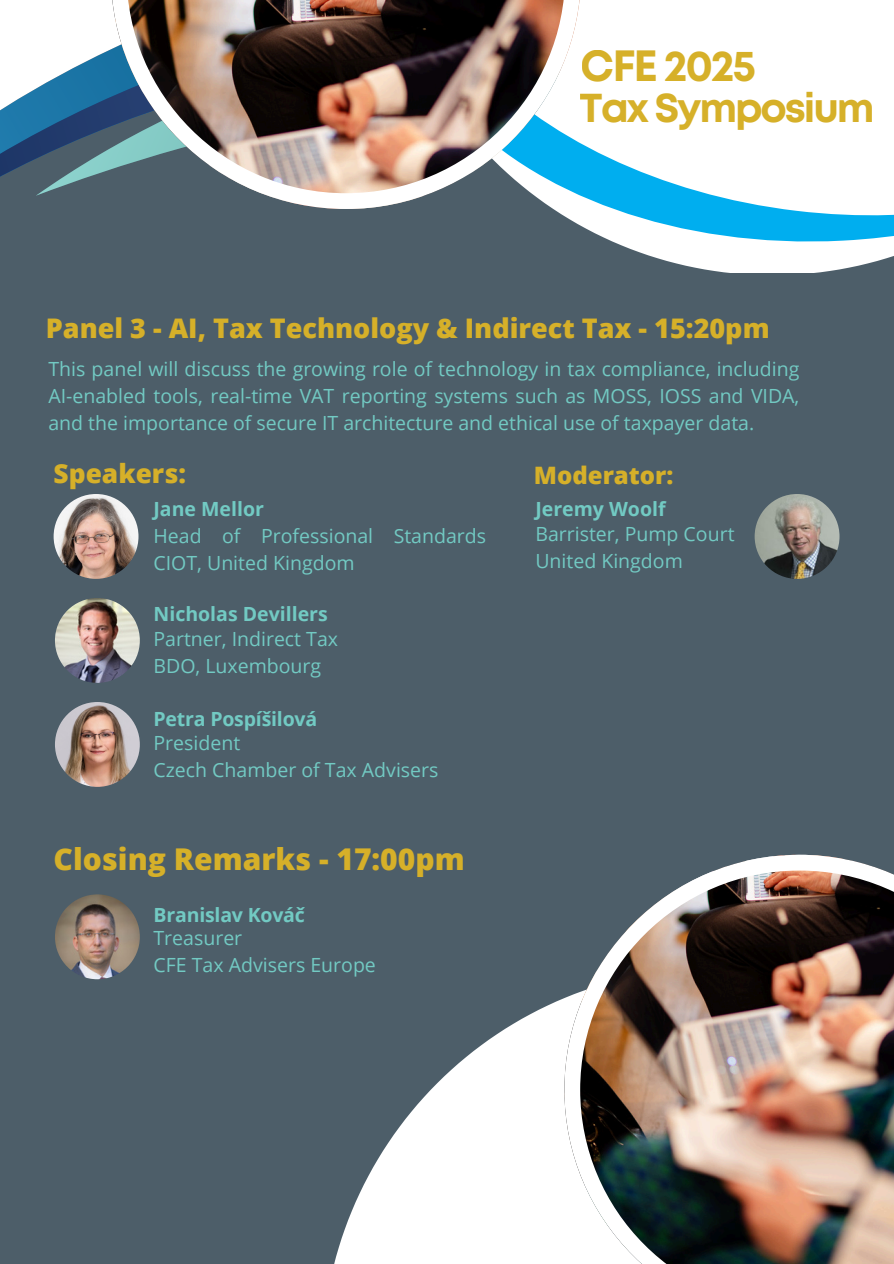
<style>
.page{position:relative;width:894px;height:1264px;background:#fff}
.page>*{position:absolute;margin:0;border:0;box-sizing:border-box;transform-origin:0 0}
.t1{font:700 43.65px "Mont";letter-spacing:-.05em;color:#d6b029}
.t2{font:700 40.35px "Mont";letter-spacing:-.05em;color:#d6b029}
.t3{font:800 30px "Open Sans";color:#d6b029}
.t4{font:800 27px "Open Sans";color:#d6b029}
.t5{font:800 26.25px "Open Sans";color:#d6b029}
.t6{font:800 24px "Open Sans";color:#d6b029}
.t7{font:19.5px/27px "Open Sans";color:#72cac3}
.t8{font:700 19.5px "Open Sans";color:#72cac3}
</style>
<div class="page">
<div style="left:0;top:0;width:893px;height:1263px;background:#4d5e69"></div>
<svg style="left:0;top:0;width:111px;height:196px"></svg>
<svg style="left:553px;top:0;width:340px;height:273px;background:#d3ebf4"></svg>
<img style="left:111px;top:0;width:469px;height:209px">
<img style="left:54px;top:494px;width:84px;height:85px">
<img style="left:55px;top:598px;width:85px;height:85px">
<img style="left:55px;top:702px;width:85px;height:84px">
<img style="left:754px;top:494px;width:85px;height:85px">
<svg style="left:334px;top:998px;width:230px;height:265px;fill:#fff"></svg>
<img style="left:564px;top:854px;width:329px;height:409px">
<img style="left:55px;top:894px;width:85px;height:85px">
<h1 class="t1" style="left:580px;top:50px;width:177px">CFE 2025</h1>
<h2 class="t2" style="left:579px;top:92px;width:296px">Tax Symposium</h2>
<h3 class="t4" style="left:46px;top:309px;width:725px">Panel 3 - AI, Tax Technology &amp; Indirect Tax - 15:20pm</h3>
<p class="t7" style="left:48px;top:355px;width:752px;text-align:justify">This panel will discuss the growing role of technology in tax compliance, including AI-enabled tools, real-time VAT reporting systems such as MOSS, IOSS and VIDA, and the importance of secure IT architecture and ethical use of taxpayer data.</p>
<h3 class="t5" style="left:54px;top:455px;width:134px">Speakers:</h3>
<p class="t8" style="left:153px;top:495px;width:112px">Jane Mellor</p>
<p class="t7" style="left:153px;top:522px;width:334px">Head of Professional Standards<br>CIOT, United Kingdom</p>
<p class="t8" style="left:153px;top:600px;width:176px">Nicholas Devillers</p>
<p class="t7" style="left:153px;top:625px;width:186px">Partner, Indirect Tax<br>BDO, Luxembourg</p>
<p class="t8" style="left:153px;top:705px;width:165px">Petra Pospíšilová</p>
<p class="t7" style="left:153px;top:728px;width:286px">President<br>Czech Chamber of Tax Advisers</p>
<h3 class="t3" style="left:54px;top:838px;width:412px">Closing Remarks - 17:00pm</h3>
<p class="t8" style="left:153px;top:900px;width:153px">Branislav Kováč</p>
<p class="t7" style="left:153px;top:924px;width:224px">Treasurer<br>CFE Tax Advisers Europe</p>
<p class="t6" style="left:533px;top:459px;width:141px">Moderator:</p>
<p class="t8" style="left:535px;top:495px;width:132px">Jeremy Woolf</p>
<p class="t7" style="left:535px;top:520px;width:201px">Barrister, Pump Court<br>United Kingdom</p>
</div>
